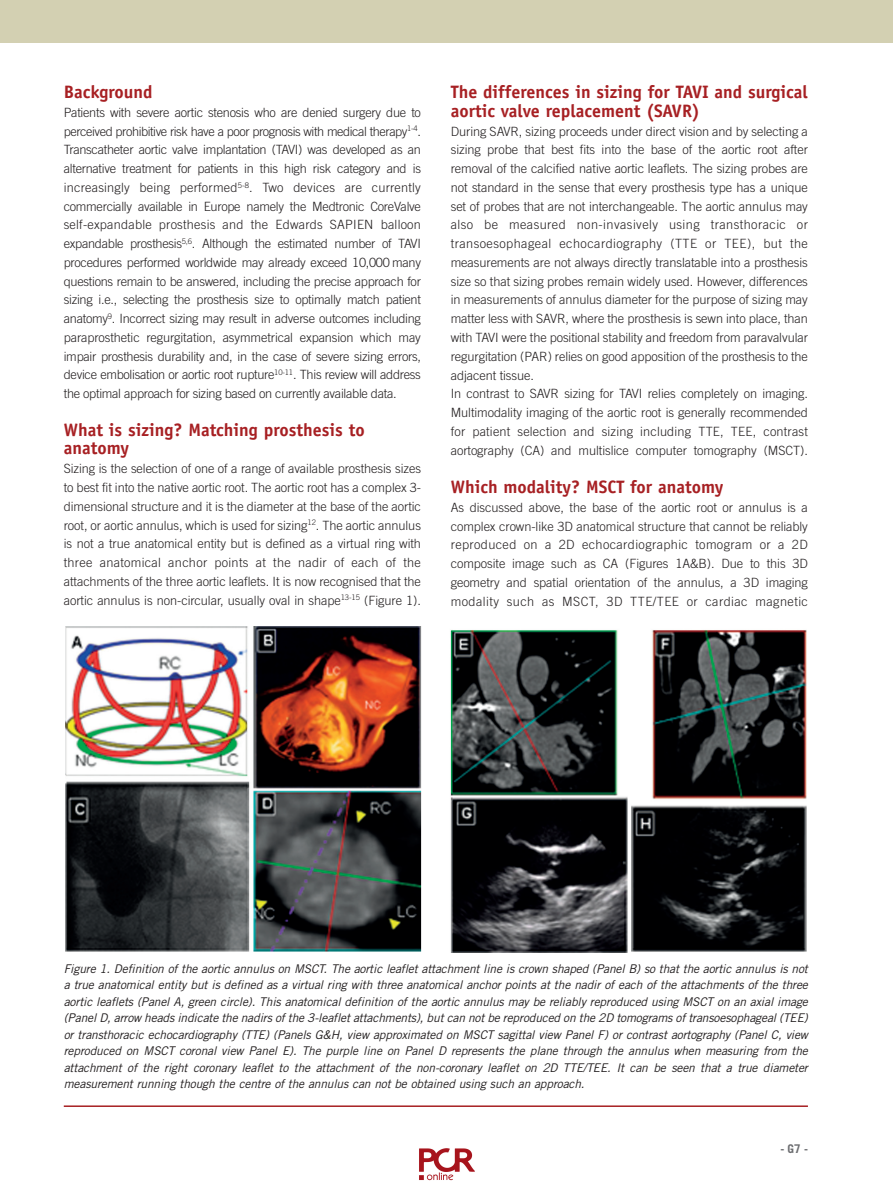
<style>
.page{position:relative;width:893px;height:1191px;background:#fff}
.page>*{position:absolute;margin:0;border:0;box-sizing:border-box;transform-origin:0 0}
.t1{font:700 18px/18.8px "Officina Sans Std";color:#a72023}
.t2{font:300 12.75px/18.8px "Trade Gothic LT Std";letter-spacing:-.005em;color:#231f20;text-align:justify}
.t3{font:italic 12px/16.5px "Trade Gothic LT Std";letter-spacing:-.01em;color:#231f20;text-align:justify}
.t4{font:700 12px "Trade Gothic LT Std";color:#6c6d70}
</style>
<div class="page">
<div style="left:0;top:0;width:893px;height:43px;background:#d3d0b2"></div>
<img style="left:66px;top:627px;width:740px;height:325px">
<hr style="left:64px;top:1105px;width:744px;height:2px;background:#a72023">
<img style="left:419px;top:1148px;width:56px;height:33px">
<h1 class="t1" style="left:64px;top:84px;width:90px">Background</h1>
<p class="t2" style="left:64px;top:104px;width:359px">Patients with severe aortic stenosis who are denied surgery due to perceived prohibitive risk have a poor prognosis with medical therapy<sup>1-4</sup>.<br>Transcatheter aortic valve implantation (TAVI) was developed as an alternative treatment for patients in this high risk category and is increasingly being performed<sup>5-8</sup>. Two devices are currently commercially available in Europe namely the Medtronic CoreValve self-expandable prosthesis and the Edwards SAPIEN balloon expandable prosthesis<sup>5,6</sup>. Although the estimated number of TAVI procedures performed worldwide may already exceed 10,000 many questions remain to be answered, including the precise approach for sizing i.e., selecting the prosthesis size to optimally match patient anatomy<sup>9</sup>. Incorrect sizing may result in adverse outcomes including paraprosthetic regurgitation, asymmetrical expansion which may impair prosthesis durability and, in the case of severe sizing errors, device embolisation or aortic root rupture<sup>10-11</sup>. This review will address the optimal approach for sizing based on currently available data.</p>
<h1 class="t1" style="left:64px;top:422px;width:302px">What is sizing? Matching prosthesis to anatomy</h1>
<p class="t2" style="left:64px;top:460px;width:359px">Sizing is the selection of one of a range of available prosthesis sizes to best fit into the native aortic root. The aortic root has a complex 3- dimensional structure and it is the diameter at the base of the aortic root, or aortic annulus, which is used for sizing<sup>12</sup>. The aortic annulus is not a true anatomical entity but is defined as a virtual ring with three anatomical anchor points at the nadir of each of the attachments of the three aortic leaflets. It is now recognised that the aortic annulus is non-circular, usually oval in shape<sup>13-15</sup> (Figure 1).</p>
<h1 class="t1" style="left:451px;top:84px;width:359px">The differences in sizing for TAVI and surgical aortic valve replacement (SAVR)</h1>
<p class="t2" style="left:451px;top:123px;width:359px;text-align:left">During SAVR, sizing proceeds under direct vision and by selecting a sizing probe that best fits into the base of the aortic root after removal of the calcified native aortic leaflets. The sizing probes are not standard in the sense that every prosthesis type has a unique set of probes that are not interchangeable. The aortic annulus may also be measured non-invasively using transthoracic or transoesophageal echocardiography (TTE or TEE), but the measurements are not always directly translatable into a prosthesis size so that sizing probes remain widely used. However, differences in measurements of annulus diameter for the purpose of sizing may matter less with SAVR, where the prosthesis is sewn into place, than with TAVI were the positional stability and freedom from paravalvular regurgitation (PAR) relies on good apposition of the prosthesis to the adjacent tissue.<br>In contrast to SAVR sizing for TAVI relies completely on imaging.<br>Multimodality imaging of the aortic root is generally recommended for patient selection and sizing including TTE, TEE, contrast aortography (CA) and multislice computer tomography (MSCT).</p>
<h1 class="t1" style="left:451px;top:479px;width:274px">Which modality? MSCT for anatomy</h1>
<p class="t2" style="left:451px;top:499px;width:359px">As discussed above, the base of the aortic root or annulus is a complex crown-like 3D anatomical structure that cannot be reliably reproduced on a 2D echocardiographic tomogram or a 2D composite image such as CA (Figures 1A&amp;B). Due to this 3D geometry and spatial orientation of the annulus, a 3D imaging modality such as MSCT, 3D TTE/TEE or cardiac magnetic</p>
<p class="t3" style="left:64px;top:961px;width:746px">Figure 1. Definition of the aortic annulus on MSCT. The aortic leaflet attachment line is crown shaped (Panel B) so that the aortic annulus is not a true anatomical entity but is defined as a virtual ring with three anatomical anchor points at the nadir of each of the attachments of the three aortic leaflets (Panel A, green circle). This anatomical definition of the aortic annulus may be reliably reproduced using MSCT on an axial image (Panel D, arrow heads indicate the nadirs of the 3-leaflet attachments), but can not be reproduced on the 2D tomograms of transoesophageal (TEE) or transthoracic echocardiography (TTE) (Panels G&amp;H, view approximated on MSCT sagittal view Panel F) or contrast aortography (Panel C, view reproduced on MSCT coronal view Panel E). The purple line on Panel D represents the plane through the annulus when measuring from the attachment of the right coronary leaflet to the attachment of the non-coronary leaflet on 2D TTE/TEE. It can be seen that a true diameter measurement running though the centre of the annulus can not be obtained using such an approach.</p>
<p class="t4" style="left:780px;top:1144px;width:29px">- G7 -</p>
</div>
